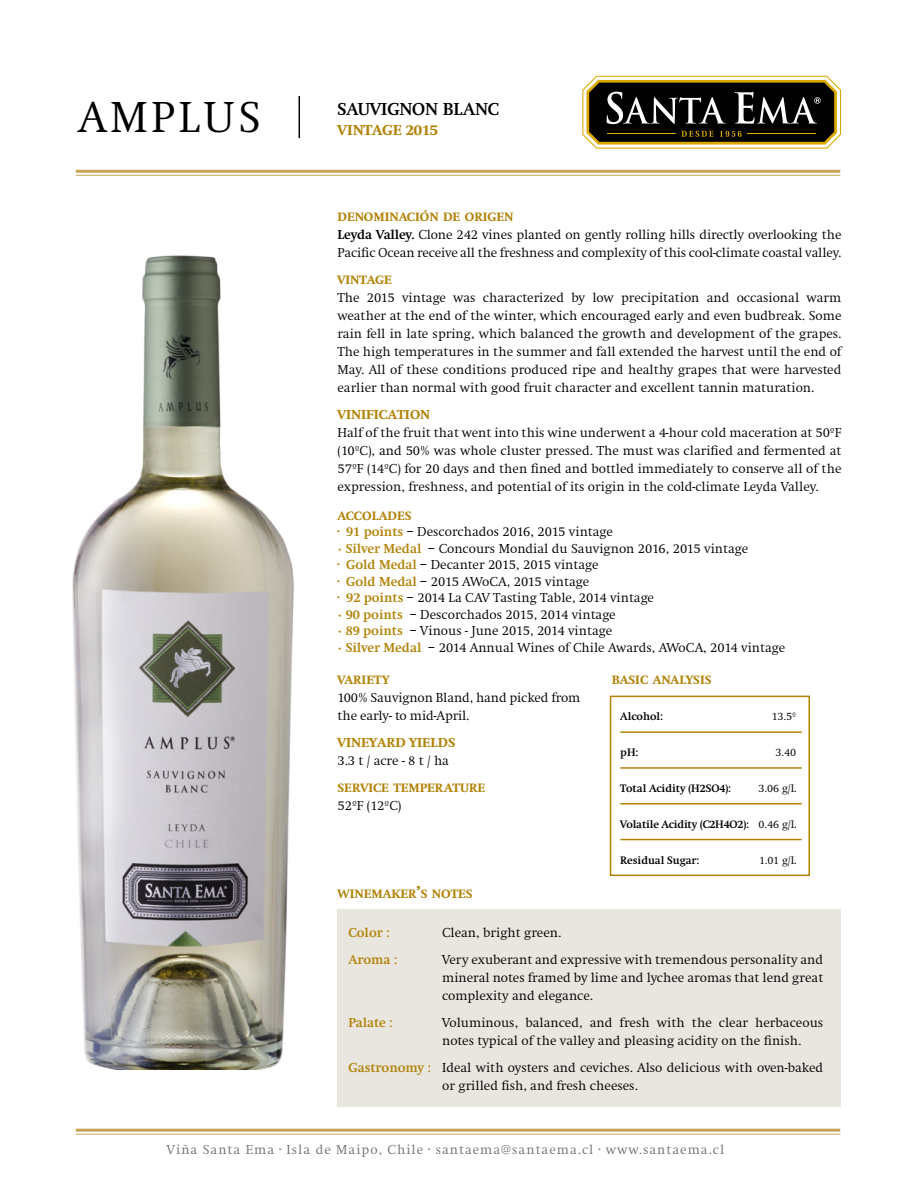
<style>
.page{position:relative;width:918px;height:1188px;background:#fff}
.page>*{position:absolute;margin:0;border:0;box-sizing:border-box;transform-origin:0 0}
.t1{font:300 45px "Swift";letter-spacing:.075em;color:#000}
.t2{font:700 18px "Swift";color:#000}
.t3{font:800 15px "Swift";color:#b28308}
.t4{font:300 13.5px/18px "Swift";color:#000}
.t5{font:300 13.5px "Swift";letter-spacing:.075em;color:#707172}
.t6{font:800 13.5px "Swift";color:#b28308}
.t7{font:700 13.5px "Swift";color:#b28308}
.t8{font:800 12.6px "Swift";color:#b28308}
.t9{font:700 11.25px "Swift";color:#000}
.t10{font:300 11.25px "Swift";color:#000}
.s1{font-weight:700}
.s2{font-weight:700;color:#b28308}
.s3{font-family:"Leitura News Roman 1";font-weight:400;color:#b28308}
.s4{font-weight:300}
.s5{font-size:18px}
</style>
<div class="page">
<hr style="left:299px;top:96px;width:1px;height:42px;background:#000">
<img style="left:72px;top:255px;width:222px;height:814px">
<div style="left:338px;top:909px;width:503px;height:198px;background:#e9e6df"></div>
<div style="left:610px;top:696px;width:200px;height:180px;border:2px solid #b28308"></div>
<hr style="left:620px;top:731px;width:182px;height:2px;background:#b28308">
<hr style="left:620px;top:767px;width:182px;height:2px;background:#b28308">
<hr style="left:620px;top:803px;width:182px;height:1px;background:#b28308">
<hr style="left:620px;top:839px;width:182px;height:1px;background:#b28308">
<hr style="left:76px;top:170px;width:764px;height:3px;background:#c8a356">
<hr style="left:76px;top:175px;width:764px;height:1px;background:#c8a356">
<hr style="left:76px;top:1129px;width:764px;height:3px;background:#c8a356">
<hr style="left:76px;top:1134px;width:764px;height:1px;background:#c8a356">
<svg style="left:582px;top:76px;width:259px;height:73px;background:#514b35"></svg>
<hr style="left:747px;top:133px;width:69px;height:1px;background:#dba800">
<hr style="left:607px;top:133px;width:69px;height:1px;background:#dba800">
<h1 class="t1" style="left:78px;top:93px;width:184px">AMPLUS</h1>
<h2 class="t2" style="left:338px;top:100px;width:163px">SAUVIGNON BLANC</h2>
<p class="t3" style="left:338px;top:122px;width:102px">VINTAGE 2015</p>
<p class="t8" style="left:338px;top:210px;width:177px">DENOMINACIÓN DE ORIGEN</p>
<p class="t4" style="left:338px;top:226px;width:505px"><span class="s1">Leyda Valley.</span> Clone 242 vines planted on gently rolling hills directly overlooking the<br>Pacific Ocean receive all the freshness and complexity of this cool-climate coastal valley.</p>
<p class="t8" style="left:338px;top:273px;width:56px">VINTAGE</p>
<p class="t4" style="left:338px;top:289px;width:505px;text-align:justify">The 2015 vintage was characterized by low precipitation and occasional warm weather at the end of the winter, which encouraged early and even budbreak. Some rain fell in late spring, which balanced the growth and development of the grapes.<br>The high temperatures in the summer and fall extended the harvest until the end of May. All of these conditions produced ripe and healthy grapes that were harvested earlier than normal with good fruit character and excellent tannin maturation.</p>
<p class="t6" style="left:338px;top:407px;width:9px">VINI</p>
<p class="t6" style="left:366px;top:407px;width:17px">FICATION</p>
<p class="t4" style="left:338px;top:424px;width:505px;text-align:justify">Half of the fruit that went into this wine underwent a 4-hour cold maceration at 50ºF (10ºC), and 50% was whole cluster pressed. The must was clarified and fermented at 57ºF (14ºC) for 20 days and then fined and bottled immediately to conserve all of the expression, freshness, and potential of its origin in the cold-climate Leyda Valley.</p>
<p class="t8" style="left:338px;top:509px;width:75px">ACCOLADES</p>
<p class="t4" style="left:338px;top:524px;width:449px;line-height:16.5px"><span class="s2">· 91 points</span> <span class="s1">–</span> Descorchados 2016, 2015 vintage<br><span class="s3">∙</span> <span class="s2">Silver Medal</span> <span class="s1">–</span> Concours Mondial du Sauvignon 2016, 2015 vintage<br><span class="s2">· Gold Medal</span> <span class="s1">–</span> Decanter 2015, 2015 vintage<br><span class="s2">· Gold Medal</span> <span class="s1">–</span> 2015 AWoCA, 2015 vintage<br><span class="s2">· 92 points</span> <span class="s1">–</span> 2014 La CAV Tasting Table, 2014 vintage<br><span class="s3">∙</span> <span class="s2">90 points</span> <span class="s1">–</span> Descorchados 2015, 2014 vintage<br><span class="s3">∙</span> <span class="s2">89 points</span> <span class="s1">–</span> Vinous - June 2015, 2014 vintage<br><span class="s3">∙</span> <span class="s2">Silver Medal</span> <span class="s1">–</span> 2014 Annual Wines of Chile Awards, AWoCA, 2014 vintage</p>
<p class="t8" style="left:612px;top:673px;width:100px">BASIC ANALYSIS</p>
<p class="t9" style="left:620px;top:710px;width:44px">Alcohol:</p>
<p class="t10" style="left:772px;top:710px;width:26px">13.5º</p>
<p class="t9" style="left:620px;top:746px;width:19px">pH:</p>
<p class="t10" style="left:775px;top:746px;width:22px">3.40</p>
<p class="t9" style="left:620px;top:782px;width:112px">Total Acidity (H2SO4):</p>
<p class="t10" style="left:758px;top:782px;width:39px">3.06 g/L</p>
<p class="t9" style="left:620px;top:818px;width:177px">Volatile Acidity (C2H4O2): <span class="s4">0.46 g/L</span></p>
<p class="t9" style="left:620px;top:854px;width:80px">Residual Sugar:</p>
<p class="t10" style="left:759px;top:854px;width:39px">1.01 g/L</p>
<p class="t8" style="left:338px;top:673px;width:54px">VARIETY</p>
<p class="t4" style="left:338px;top:689px;width:244px">100% Sauvignon Bland, hand picked from the early- to mid-April.</p>
<p class="t6" style="left:338px;top:735px;width:10px">VINEYARD</p>
<p class="t6" style="left:409px;top:735px;width:48px">YIELDS</p>
<p class="t4" style="left:338px;top:752px;width:113px">3.3 t / acre - 8 t / ha</p>
<p class="t8" style="left:338px;top:781px;width:149px">SERVICE TEMPERATURE</p>
<p class="t4" style="left:338px;top:797px;width:65px">52ºF (12ºC)</p>
<p class="t8" style="left:338px;top:887px;width:136px">WINEMAKER<span class="s5">’</span>S NOTES</p>
<p class="t7" style="left:349px;top:925px;width:42px">Color :</p>
<p class="t4" style="left:442px;top:924px;width:121px">Clean, bright green.</p>
<p class="t7" style="left:349px;top:952px;width:50px">Aroma :</p>
<p class="t4" style="left:442px;top:951px;width:383px;text-align:justify">Very exuberant and expressive with tremendous personality and mineral notes framed by lime and lychee aromas that lend great complexity and elegance.</p>
<p class="t7" style="left:349px;top:1015px;width:45px">Palate :</p>
<p class="t4" style="left:442px;top:1014px;width:383px">Voluminous, balanced, and fresh with the clear herbaceous notes typical of the valley and pleasing acidity on the finish.</p>
<p class="t4" style="left:442px;top:1059px;width:383px;text-indent:-94px"><span class="s2">Gastronomy :</span> Ideal with oysters and ceviches. Also delicious with oven-baked or grilled fish, and fresh cheeses.</p>
<p class="t5" style="left:167px;top:1143px;width:559px">Viña Santa Ema · Isla de Maipo, Chile · santaema@santaema.cl · www.santaema.cl</p>
</div>
